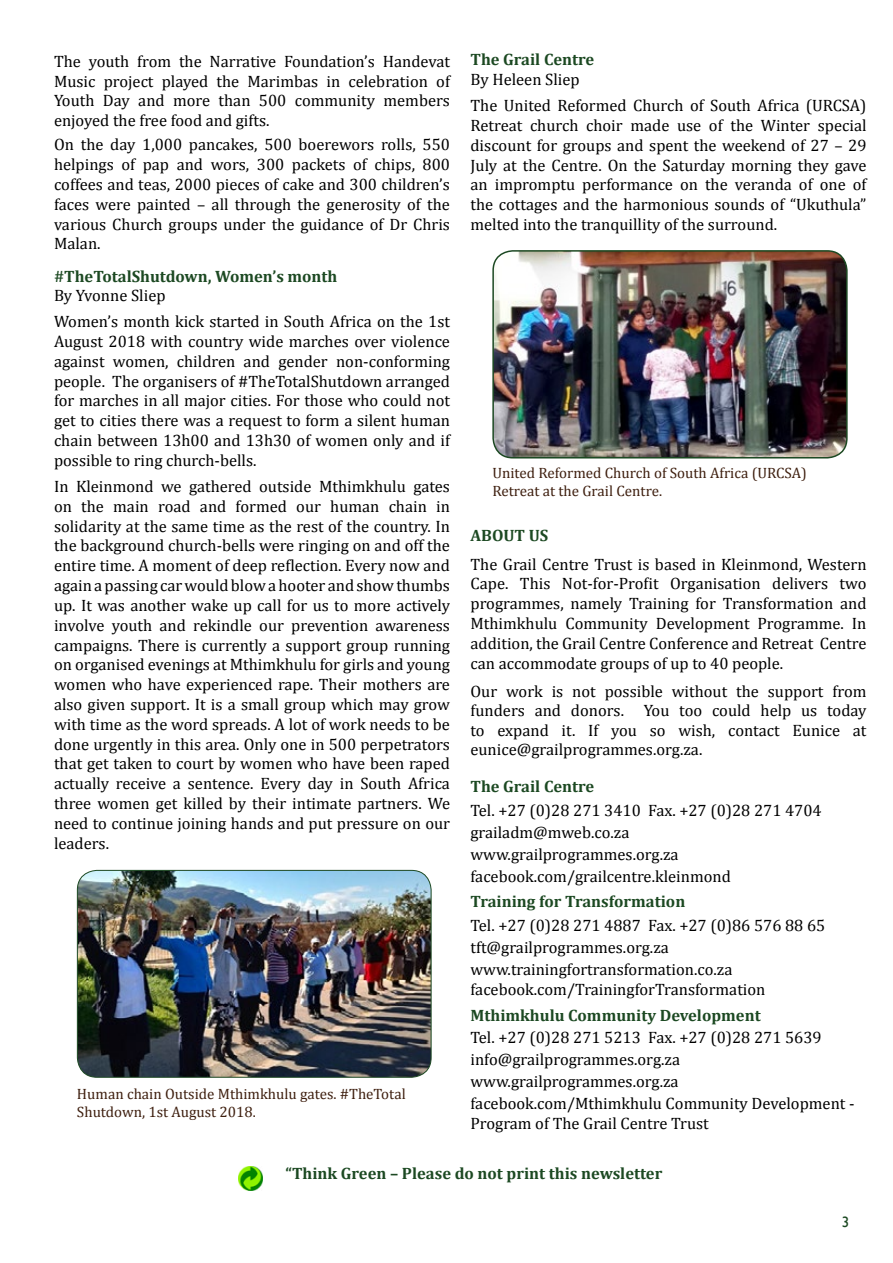
<style>
.page{position:relative;width:893px;height:1263px;background:#fff}
.page>*{position:absolute;margin:0;border:0;box-sizing:border-box;transform-origin:0 0}
.t1{font:16.5px/19.8px "Cambria";color:#000;text-align:justify}
.t2{font:700 16.5px "Cambria";color:#1c4922}
.t3{font:15px/18px "Cambria";color:#3e1f0f}
.t4{font:15px "Gill Sans";color:#1c4922}
</style>
<div class="page">
<img style="left:238px;top:1166px;width:25px;height:24px">
<img style="left:495px;top:251px;width:352px;height:207px">
<div style="left:492px;top:250px;width:356px;height:208px;border:2px solid #1c4922;border-radius:20px"></div>
<img style="left:77px;top:870px;width:354px;height:207px">
<div style="left:77px;top:870px;width:354px;height:207px;border:1px solid #1c4922;border-radius:20px"></div>
<p class="t1" style="left:54px;top:51px;width:398px">The youth from the Narrative Foundation’s Handevat Music project played the Marimbas in celebration of Youth Day and more than 500 community members enjoyed the free food and gifts.</p>
<p class="t1" style="left:54px;top:135px;width:398px">On the day 1,000 pancakes, 500 boerewors rolls, 550 helpings of pap and wors, 300 packets of chips, 800 coffees and teas, 2000 pieces of cake and 300 children’s faces were painted – all through the generosity of the various Church groups under the guidance of Dr Chris Malan.</p>
<p class="t2" style="left:54px;top:264px;width:285px">#TheTotalShutdown, Women’s month</p>
<p class="t1" style="left:54px;top:282px;width:397px;line-height:26.2px">By Yvonne Sliep<br>Women’s month kick started in South Africa on the 1st</p>
<p class="t1" style="left:54px;top:331px;width:398px">August 2018 with country wide marches over violence against women, children and gender non-conforming people. The organisers of #TheTotalShutdown arranged for marches in all major cities. For those who could not get to cities there was a request to form a silent human chain between 13h00 and 13h30 of women only and if possible to ring church-bells.</p>
<p class="t1" style="left:54px;top:476px;width:398px">In Kleinmond we gathered outside Mthimkhulu gates on the main road and formed our human chain in solidarity at the same time as the rest of the country. In the background church-bells were ringing on and off the entire time. A moment of deep reflection. Every now and again a passing car would blow a hooter and show thumbs up. It was another wake up call for us to more actively involve youth and rekindle our prevention awareness campaigns. There is currently a support group running on organised evenings at Mthimkhulu for girls and young women who have experienced rape. Their mothers are also given support. It is a small group which may grow with time as the word spreads. A lot of work needs to be done urgently in this area. Only one in 500 perpetrators that get taken to court by women who have been raped actually receive a sentence. Every day in South Africa three women get killed by their intimate partners. We need to continue joining hands and put pressure on our leaders.</p>
<p class="t3" style="left:77px;top:1085px;width:330px">Human chain Outside Mthimkhulu gates. #TheTotal<br>Shutdown, 1st August 2018.</p>
<p class="t2" style="left:470px;top:48px;width:125px">The Grail Centre</p>
<p class="t1" style="left:470px;top:66px;width:398px;line-height:26.2px">By Heleen Sliep<br>The United Reformed Church of South Africa (URCSA)</p>
<p class="t1" style="left:470px;top:115px;width:398px">Retreat church choir made use of the Winter special discount for groups and spent the weekend of 27 – 29<br>July at the Centre. On the Saturday morning they gave an impromptu performance on the veranda of one of the cottages and the harmonious sounds of “Ukuthula” melted into the tranquillity of the surround.</p>
<p class="t3" style="left:492px;top:464px;width:316px">United Reformed Church of South Africa (URCSA)<br>Retreat at the Grail Centre.</p>
<p class="t2" style="left:470px;top:524px;width:79px">ABOUT US</p>
<p class="t1" style="left:470px;top:554px;width:398px">The Grail Centre Trust is based in Kleinmond, Western Cape. This Not-for-Profit Organisation delivers two programmes, namely Training for Transformation and Mthimkhulu Community Development Programme. In addition, the Grail Centre Conference and Retreat Centre can accommodate groups of up to 40 people.</p>
<p class="t1" style="left:470px;top:681px;width:398px">Our work is not possible without the support from funders and donors. You too could help us today to expand it. If you so wish, contact Eunice at eunice@grailprogrammes.org.za.</p>
<p class="t2" style="left:470px;top:774px;width:125px">The Grail Centre</p>
<p class="t1" style="left:470px;top:799px;width:353px;line-height:21.9px;text-align:left">Tel. +27 (0)28 271 3410 Fax. +27 (0)28 271 4704 grailadm@mweb.co.za www.grailprogrammes.org.za facebook.com/grailcentre.kleinmond</p>
<p class="t2" style="left:470px;top:890px;width:216px">Training for Transformation</p>
<p class="t1" style="left:470px;top:915px;width:356px;line-height:21.9px;text-align:left">Tel. +27 (0)28 271 4887 Fax. +27 (0)86 576 88 65 tft@grailprogrammes.org.za www.trainingfortransformation.co.za</p>
<p class="t1" style="left:470px;top:979px;width:296px">facebook.com/TrainingforTransformation</p>
<p class="t2" style="left:470px;top:1004px;width:292px">Mthimkhulu Community Development</p>
<p class="t1" style="left:470px;top:1026px;width:386px;line-height:21.9px;text-align:left">Tel. +27 (0)28 271 5213 Fax. +27 (0)28 271 5639 info@grailprogrammes.org.za www.grailprogrammes.org.za facebook.com/Mthimkhulu Community Development -</p>
<p class="t1" style="left:470px;top:1113px;width:240px">Program of The Grail Centre Trust</p>
<p class="t2" style="left:285px;top:1161px;width:378px">“Think Green – Please do not print this newsletter</p>
<p class="t4" style="left:842px;top:1213px;width:9px">3</p>
</div>
